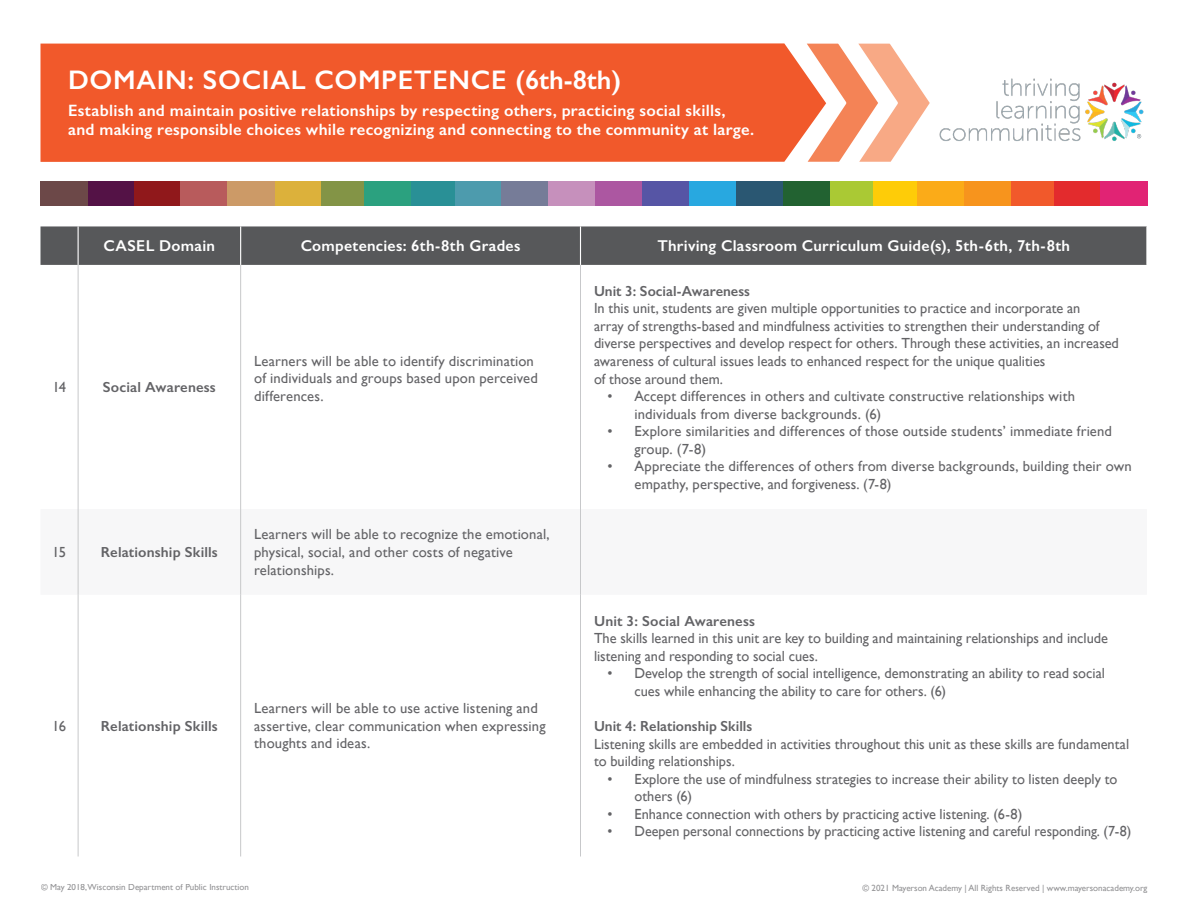
<style>
.page{position:relative;width:1188px;height:918px;background:#fff}
.page>*{position:absolute;margin:0;border:0;box-sizing:border-box;transform-origin:0 0}
.t1{font:600 27px "Gill Sans";letter-spacing:.025em;color:#fff}
.Standard_copy{font:600 16.5px/19.8px "Gill Sans";letter-spacing:.015em;color:#fff}
.Standard_copy-2{font:600 15.75px "Gill Sans";letter-spacing:.02em;color:#fff}
.Standard_copy-3{font:14.7px/17.5px "Gill Sans";letter-spacing:.005em;color:#636366}
.Standard_copy-4{font:600 14.7px "Gill Sans";letter-spacing:.01em;color:#636366}
.Standard_copy-5{font:14.7px "Gill Sans";letter-spacing:.005em;color:#636366;scale:.96 1}
.t2{font:9px "Gill Sans";color:#636366}
</style>
<div class="page">
<div style="left:40px;top:226px;width:1106px;height:39px;background:#57585a"></div>
<hr style="left:240px;top:265px;width:1px;height:244px;background:#c7c8ca">
<hr style="left:580px;top:265px;width:1px;height:244px;background:#c7c8ca">
<hr style="left:240px;top:509px;width:1px;height:86px;background:#c7c8ca">
<hr style="left:580px;top:509px;width:1px;height:86px;background:#c7c8ca">
<hr style="left:240px;top:595px;width:1px;height:261px;background:#c7c8ca">
<hr style="left:580px;top:595px;width:1px;height:261px;background:#c7c8ca">
<hr style="left:78px;top:265px;width:1px;height:244px;background:#c7c8ca">
<hr style="left:78px;top:509px;width:1px;height:86px;background:#c7c8ca">
<hr style="left:78px;top:595px;width:1px;height:261px;background:#c7c8ca">
<hr style="left:78px;top:226px;width:1px;height:39px;background:#fff">
<hr style="left:240px;top:226px;width:1px;height:39px;background:#fff">
<hr style="left:580px;top:226px;width:1px;height:39px;background:#fff">
<div style="left:320px;top:182px;width:44px;height:24px;background:#839446"></div>
<div style="left:830px;top:182px;width:43px;height:24px;background:#aac934"></div>
<div style="left:873px;top:182px;width:44px;height:24px;background:#fecc08"></div>
<div style="left:1011px;top:182px;width:43px;height:24px;background:#f1592b"></div>
<div style="left:87px;top:182px;width:48px;height:24px;background:#541246"></div>
<div style="left:963px;top:182px;width:48px;height:24px;background:#f7941d"></div>
<div style="left:642px;top:182px;width:47px;height:24px;background:#5655a5"></div>
<div style="left:548px;top:182px;width:48px;height:24px;background:#c690bc"></div>
<div style="left:596px;top:182px;width:46px;height:24px;background:#ac57a1"></div>
<div style="left:410px;top:182px;width:46px;height:24px;background:#299096"></div>
<div style="left:917px;top:182px;width:46px;height:24px;background:#fbab18"></div>
<div style="left:274px;top:182px;width:46px;height:24px;background:#dcb13b"></div>
<div style="left:135px;top:182px;width:46px;height:24px;background:#90181b"></div>
<div style="left:181px;top:182px;width:46px;height:24px;background:#b85b5c"></div>
<div style="left:455px;top:182px;width:47px;height:24px;background:#4d9bad"></div>
<div style="left:1054px;top:182px;width:46px;height:24px;background:#e32b2d"></div>
<div style="left:227px;top:182px;width:47px;height:24px;background:#cc9a67"></div>
<div style="left:689px;top:182px;width:47px;height:24px;background:#28a8e0"></div>
<div style="left:40px;top:182px;width:48px;height:24px;background:#6c4848"></div>
<div style="left:736px;top:182px;width:47px;height:24px;background:#2a5772"></div>
<div style="left:364px;top:182px;width:46px;height:24px;background:#2ba17f"></div>
<div style="left:783px;top:182px;width:47px;height:24px;background:#226231"></div>
<div style="left:1100px;top:182px;width:48px;height:24px;background:#e12374"></div>
<div style="left:502px;top:182px;width:46px;height:24px;background:#767c98"></div>
<div style="left:40px;top:43px;width:786px;height:119px;background:#f1592b"></div>
<svg style="left:807px;top:44px;width:123px;height:118px"></svg>
<img style="left:939px;top:78px;width:205px;height:63px">
<p class="t1" style="left:68px;top:64px;width:555px">DOMAIN: SOCIAL COMPETENCE (6th-8th)</p>
<p class="Standard_copy" style="left:68px;top:100px;width:688px">Establish and maintain positive relationships by respecting others, practicing social skills, and making responsible choices while recognizing and connecting to the community at large.</p>
<p class="Standard_copy-2" style="left:104px;top:237px;width:113px">CASEL Domain</p>
<p class="Standard_copy-2" style="left:301px;top:237px;width:221px">Competencies: 6th-8th Grades</p>
<p class="Standard_copy-2" style="left:657px;top:237px;width:414px">Thriving Classroom Curriculum Guide(s), 5th-6th, 7th-8th</p>
<p class="Standard_copy-3" style="left:52px;top:378px;width:15px">14</p>
<p class="Standard_copy-4" style="left:103px;top:378px;width:114px">Social Awareness</p>
<p class="Standard_copy-3" style="left:254px;top:352px;width:285px">Learners will be able to identify discrimination of individuals and groups based upon perceived differences.</p>
<p class="Standard_copy-3" style="left:52px;top:543px;width:15px">15</p>
<p class="Standard_copy-4" style="left:101px;top:543px;width:119px">Relationship Skills</p>
<p class="Standard_copy-3" style="left:254px;top:526px;width:297px">Learners will be able to recognize the emotional, physical, social, and other costs of negative relationships.</p>
<p class="Standard_copy-3" style="left:52px;top:717px;width:15px">16</p>
<p class="Standard_copy-4" style="left:101px;top:717px;width:119px">Relationship Skills</p>
<p class="Standard_copy-3" style="left:254px;top:699px;width:293px">Learners will be able to use active listening and assertive, clear communication when expressing thoughts and ideas.</p>
<p class="Standard_copy-4" style="left:594px;top:282px;width:158px">Unit 3: Social-Awareness</p>
<p class="Standard_copy-3" style="left:594px;top:299px;width:526px">In this unit, students are given multiple opportunities to practice and incorporate an<br>array of strengths-based and mindfulness activities to strengthen their understanding of diverse perspectives and develop respect for others. Through these activities, an increased awareness of cultural issues leads to enhanced respect for the unique qualities<br>of those around them.</p>
<p class="Standard_copy-3" style="left:634px;top:387px;width:442px;text-indent:-27px">• Accept differences in others and cultivate constructive relationships with individuals from diverse backgrounds. (6)</p>
<p class="Standard_copy-3" style="left:634px;top:422px;width:479px;text-indent:-27px">• Explore similarities and differences of those outside students’ immediate friend group. (7-8)</p>
<p class="Standard_copy-3" style="left:634px;top:457px;width:499px;text-indent:-27px">• Appreciate the differences of others from diverse backgrounds, building their own empathy, perspective, and forgiveness. (7-8)</p>
<p class="Standard_copy-4" style="left:594px;top:612px;width:163px">Unit 3: Social Awareness</p>
<p class="Standard_copy-3" style="left:594px;top:629px;width:515px">The skills learned in this unit are key to building and maintaining relationships and include listening and responding to social cues.</p>
<p class="Standard_copy-3" style="left:634px;top:664px;width:472px;text-indent:-27px">• Develop the strength of social intelligence, demonstrating an ability to read social cues while enhancing the ability to care for others. (6)</p>
<p class="Standard_copy-4" style="left:594px;top:717px;width:160px">Unit 4: Relationship Skills</p>
<p class="Standard_copy-3" style="left:594px;top:735px;width:537px">Listening skills are embedded in activities throughout this unit as these skills are fundamental to building relationships.</p>
<p class="Standard_copy-3" style="left:634px;top:770px;width:484px;text-indent:-27px">• Explore the use of mindfulness strategies to increase their ability to listen deeply to others (6)</p>
<p class="Standard_copy-3" style="left:608px;top:805px;width:416px">• Enhance connection with others by practicing active listening. (6-8)</p>
<p class="Standard_copy-5" style="left:608px;top:823px;width:547px">• Deepen personal connections by practicing active listening and careful responding. (7-8)</p>
<p class="t2" style="left:41px;top:882px;width:209px">© May 2018,Wisconsin Department of Public Instruction</p>
<p class="t2" style="left:862px;top:882px;width:287px">© 2021 Mayerson Academy | All Rights Reserved | www.mayersonacademy.org</p>
</div>
